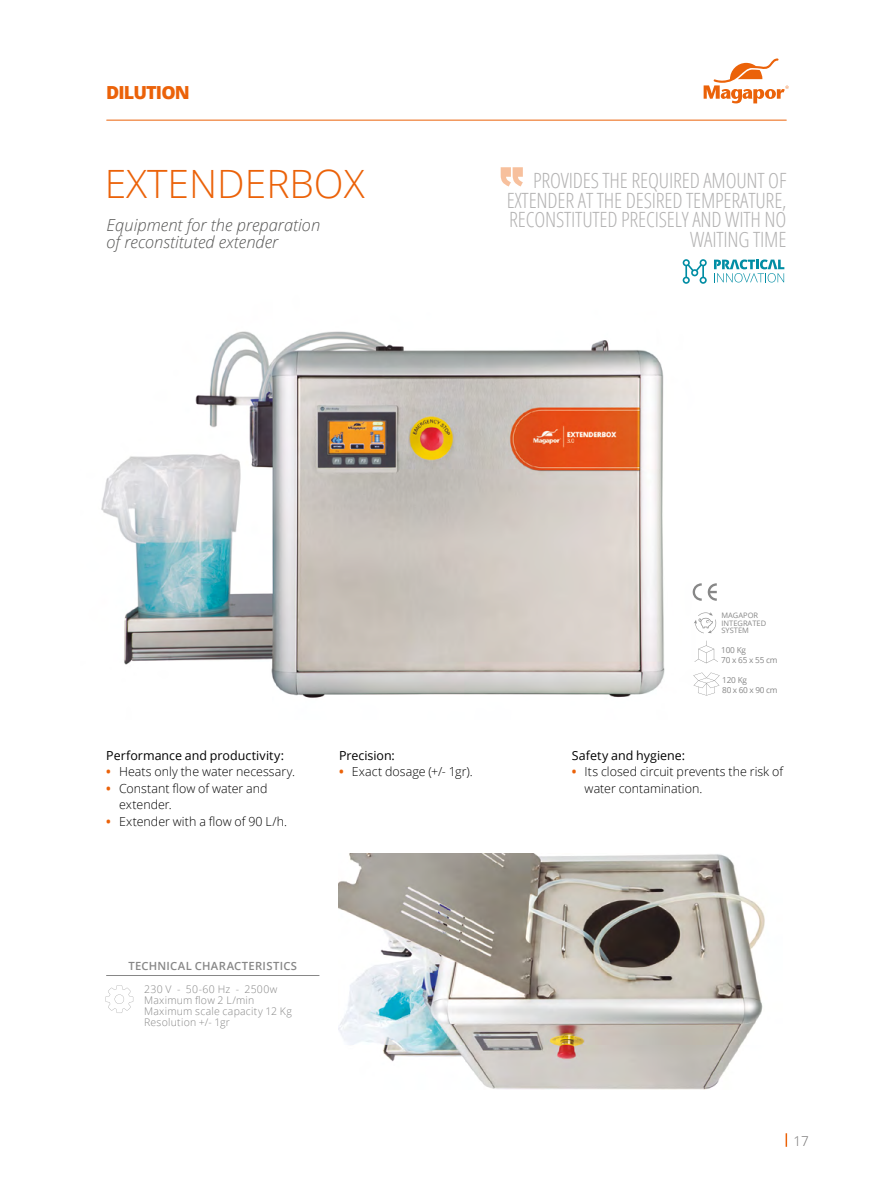
<style>
.page{position:relative;width:893px;height:1200px;background:#fff}
.page>*{position:absolute;margin:0;border:0;box-sizing:border-box;transform-origin:0 0}
.t1{font:300 39px "Open Sans";color:#eb6209}
.t2{font:300 condensed 21px/19.5px "Open Sans";letter-spacing:-.01em;color:#b3b2b2;text-align:right}
.t3{font:800 18px "Open Sans";letter-spacing:-.05em;color:#eb6209}
.t4{font:italic 300 16.5px/16.5px "Open Sans";color:#575756}
.t5{font:300 13.5px "Open Sans";color:#706f6f}
.t6{font:300 12.45px/16.5px "Open Sans";color:#000}
.t7{font:12.45px "Open Sans";color:#000}
.t8{font:600 11.25px "Open Sans";letter-spacing:.025em;color:#878787}
.t9{font:300 10.5px/11.2px "Open Sans";letter-spacing:.02em;color:#878787}
.t10{font:8.25px/9.9px "Open Sans";letter-spacing:-.025em;color:#878787}
.t11{font:7.5px/7.5px "Open Sans";color:#878787}
.s1{font-weight:700;color:#eb6209}
</style>
<div class="page">
<hr style="left:107px;top:120px;width:679px;height:1px;background:#eb6209">
<svg style="left:704px;top:58px;width:85px;height:45px"></svg>
<svg style="left:786px;top:1133px;width:1px;height:13px"></svg>
<img style="left:101px;top:279px;width:617px;height:419px">
<img style="left:338px;top:853px;width:427px;height:236px">
<svg style="left:501px;top:167px;width:22px;height:19px"></svg>
<hr style="left:106px;top:974px;width:213px;height:1px;background:#878787">
<svg style="left:106px;top:985px;width:27px;height:27px"></svg>
<svg style="left:694px;top:640px;width:24px;height:23px"></svg>
<svg style="left:714px;top:259px;width:70px;height:23px"></svg>
<svg style="left:683px;top:259px;width:24px;height:25px"></svg>
<svg style="left:693px;top:672px;width:27px;height:23px"></svg>
<svg style="left:693px;top:583px;width:9px;height:17px"></svg>
<svg style="left:708px;top:583px;width:9px;height:17px"></svg>
<svg style="left:694px;top:612px;width:22px;height:21px"></svg>
<h3 class="t3" style="left:106px;top:79px;width:85px">DILUTION</h3>
<h1 class="t1" style="left:105px;top:157px;width:262px">EXTENDERBOX</h1>
<h2 class="t2" style="left:507px;top:170px;width:281px">PROVIDES THE REQUIRED AMOUNT OF<br>EXTENDER AT THE DESIRED TEMPERATURE,<br>RECONSTITUTED PRECISELY AND WITH NO<br>WAITING TIME</h2>
<h3 class="t4" style="left:107px;top:216px;width:215px">Equipment for the preparation of reconstituted extender</h3>
<p class="t7" style="left:106px;top:746px;width:179px">Performance and productivity:</p>
<p class="t6" style="left:106px;top:762px;width:190px"><span class="s1">•</span> Heats only the water necessary.</p>
<p class="t6" style="left:119px;top:779px;width:150px;text-indent:-13px"><span class="s1">•</span> Constant flow of water and extender.</p>
<p class="t6" style="left:106px;top:812px;width:182px"><span class="s1">•</span> Extender with a flow of 90 L/h.</p>
<p class="t7" style="left:339px;top:746px;width:57px">Precision:</p>
<p class="t6" style="left:339px;top:762px;width:135px"><span class="s1">•</span> Exact dosage (+/- 1gr).</p>
<p class="t8" style="left:128px;top:957px;width:170px">TECHNICAL CHARACTERISTICS</p>
<p class="t9" style="left:144px;top:982px;width:149px">230 V - 50-60 Hz - 2500w<br>Maximum flow 2 L/min<br>Maximum scale capacity 12 Kg<br>Resolution +/- 1gr</p>
<p class="t11" style="left:721px;top:611px;width:46px">MAGAPOR<br>INTEGRATED<br>SYSTEM</p>
<p class="t10" style="left:721px;top:645px;width:58px">100 Kg<br>70 x 65 x 55 cm</p>
<p class="t10" style="left:722px;top:674px;width:57px">120 Kg<br>80 x 60 x 90 cm</p>
<p class="t7" style="left:572px;top:746px;width:115px">Safety and hygiene:</p>
<p class="t6" style="left:585px;top:762px;width:200px;text-indent:-13px"><span class="s1">•</span> Its closed circuit prevents the risk of water contamination.</p>
<p class="t5" style="left:793px;top:1131px;width:17px">17</p>
</div>
